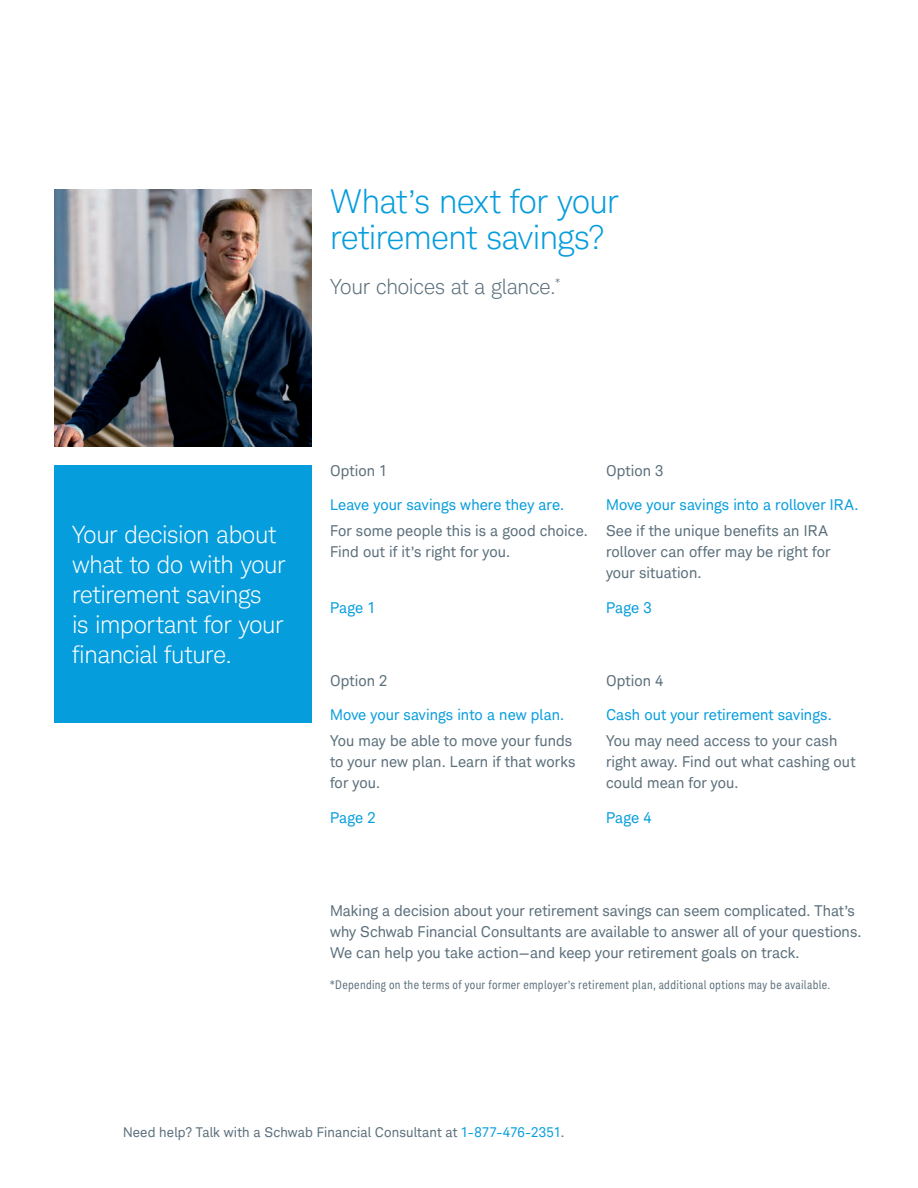
<style>
.page{position:relative;width:918px;height:1188px;background:#fff}
.page>*{position:absolute;margin:0;border:0;box-sizing:border-box;transform-origin:0 0}
.t1{font:300 33px/36px "Charles Modern";letter-spacing:-.015em;color:#069ddc}
.t2{font:300 24px/30px "Charles Modern";letter-spacing:-.01em;color:#fff}
.t3{font:300 21px "Charles Modern";letter-spacing:-.01em;color:#5b6f7b}
.t4{font:15px/21px "Charles Modern";letter-spacing:.005em;color:#5b6f7b}
.t5{font:15px "Charles Modern";letter-spacing:.005em;color:#069ddc}
.t6{font:13.5px "Charles Modern";letter-spacing:.01em;color:#5b6f7b}
.t7{font:condensed 12px "Charles Modern";letter-spacing:.03em;color:#5b6f7b}
.s1{color:#069ddc}
</style>
<div class="page">
<img style="left:54px;top:189px;width:258px;height:258px">
<div style="left:54px;top:465px;width:258px;height:258px;background:#069ddc"></div>
<h1 class="t1" style="left:330px;top:183px;width:291px">What’s next for your retirement savings?</h1>
<h3 class="t3" style="left:330px;top:274px;width:231px">Your choices at a glance.<sup>*</sup></h3>
<h2 class="t2" style="left:72px;top:519px;width:215px">Your decision about what to do with your retirement savings<br>is important for your financial future.</h2>
<p class="t4" style="left:330px;top:460px;width:59px">Option 1</p>
<p class="t5" style="left:330px;top:496px;width:236px">Leave your savings where they are.</p>
<p class="t4" style="left:330px;top:520px;width:259px">For some people this is a good choice.<br>Find out if it’s right for you.</p>
<p class="t4" style="left:606px;top:460px;width:59px">Option 3</p>
<p class="t5" style="left:606px;top:496px;width:254px">Move your savings into a rollover IRA.</p>
<p class="t4" style="left:606px;top:520px;width:226px">See if the unique benefits an IRA rollover can offer may be right for your situation.</p>
<p class="t5" style="left:330px;top:599px;width:47px">Page 1</p>
<p class="t5" style="left:606px;top:599px;width:47px">Page 3</p>
<p class="t4" style="left:330px;top:670px;width:59px">Option 2</p>
<p class="t5" style="left:330px;top:706px;width:236px">Move your savings into a new plan.</p>
<p class="t4" style="left:330px;top:730px;width:247px">You may be able to move your funds to your new plan. Learn if that works for you.</p>
<p class="t4" style="left:606px;top:670px;width:59px">Option 4</p>
<p class="t5" style="left:606px;top:706px;width:227px">Cash out your retirement savings.</p>
<p class="t4" style="left:606px;top:730px;width:251px">You may need access to your cash right away. Find out what cashing out could mean for you.</p>
<p class="t5" style="left:330px;top:809px;width:47px">Page 2</p>
<p class="t5" style="left:606px;top:809px;width:47px">Page 4</p>
<p class="t4" style="left:330px;top:900px;width:533px">Making a decision about your retirement savings can seem complicated. That’s why Schwab Financial Consultants are available to answer all of your questions.<br>We can help you take action—and keep your retirement goals on track.</p>
<p class="t7" style="left:330px;top:978px;width:502px">*Depending on the terms of your former employer’s retirement plan, additional options may be available.</p>
<p class="t6" style="left:123px;top:1124px;width:443px">Need help? Talk with a Schwab Financial Consultant at <span class="s1">1-877-476-2351</span>.</p>
</div>
